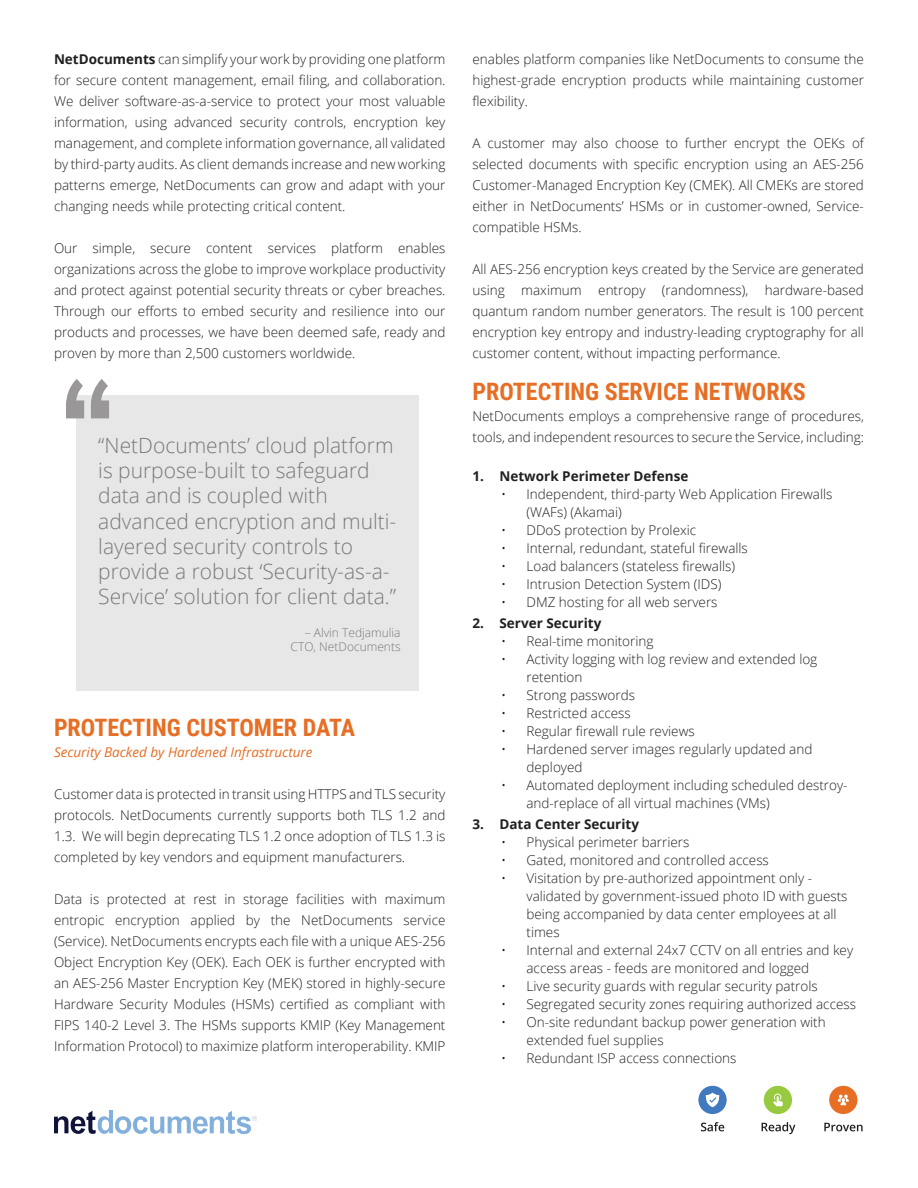
<style>
.page{position:relative;width:918px;height:1188px;background:#fff}
.page>*{position:absolute;margin:0;border:0;box-sizing:border-box;transform-origin:0 0}
.t1{font:800 condensed 150px "Tw Cen";color:#999798}
.t2{font:700 24px "Roboto Condensed";color:#e66e25}
.t3{font:300 21px/25.2px "Open Sans";color:#77797b}
.t4{font:300 13.5px/21px "Open Sans";color:#202020}
.t5{font:700 13.5px "Open Sans";color:#202020}
.t6{font:italic 13.5px "Open Sans";color:#e66e25}
.t7{font:300 12px/14.4px "Open Sans";color:#77797b;text-align:right}
.s1{font-weight:700}
</style>
<div class="page">
<div style="left:77px;top:396px;width:342px;height:295px;background:#e8e7e8"></div>
<div style="left:698px;top:1086px;width:29px;height:28px;background:#4079bd;border-radius:50%"></div>
<svg style="left:706px;top:1093px;width:13px;height:14px"></svg>
<svg style="left:701px;top:1122px;width:23px;height:9px"></svg>
<div style="left:764px;top:1086px;width:28px;height:28px;background:#97ca3f;border-radius:50%"></div>
<svg style="left:773px;top:1094px;width:10px;height:12px"></svg>
<svg style="left:762px;top:1122px;width:33px;height:12px"></svg>
<div style="left:829px;top:1086px;width:28px;height:28px;background:#e76f25;border-radius:50%"></div>
<svg style="left:838px;top:1095px;width:11px;height:10px"></svg>
<svg style="left:824px;top:1123px;width:39px;height:8px"></svg>
<img style="left:54px;top:1110px;width:202px;height:24px">
<p class="t4" style="left:54px;top:49px;width:393px;text-align:justify"><span class="s1">NetDocuments</span> can simplify your work by providing one platform for secure content management, email filing, and collaboration.<br>We deliver software-as-a-service to protect your most valuable information, using advanced security controls, encryption key management, and complete information governance, all validated by third-party audits. As client demands increase and new working patterns emerge, NetDocuments can grow and adapt with your changing needs while protecting critical content.</p>
<p class="t4" style="left:54px;top:238px;width:393px;text-align:justify">Our simple, secure content services platform enables organizations across the globe to improve workplace productivity and protect against potential security threats or cyber breaches.<br>Through our efforts to embed security and resilience into our products and processes, we have been deemed safe, ready and proven by more than 2,500 customers worldwide.</p>
<h1 class="t1" style="left:54px;top:343px;width:67px">“</h1>
<h3 class="t3" style="left:98px;top:432px;width:300px">“NetDocuments’ cloud platform is purpose-built to safeguard data and is coupled with advanced encryption and multi&shy;layered security controls to provide a robust ‘Security-as-a-<br>Service’ solution for client data.”</h3>
<p class="t7" style="left:291px;top:625px;width:112px">– Alvin Tedjamulia<br>CTO, NetDocuments</p>
<h2 class="t2" style="left:54px;top:711px;width:303px">PROTECTING CUSTOMER DATA</h2>
<p class="t6" style="left:54px;top:743px;width:260px">Security Backed by Hardened Infrastructure</p>
<p class="t4" style="left:54px;top:784px;width:393px;text-align:justify">Customer data is protected in transit using HTTPS and TLS security protocols. NetDocuments currently supports both TLS 1.2 and 1.3. We will begin deprecating TLS 1.2 once adoption of TLS 1.3 is completed by key vendors and equipment manufacturers.</p>
<p class="t4" style="left:54px;top:889px;width:393px;text-align:justify">Data is protected at rest in storage facilities with maximum entropic encryption applied by the NetDocuments service (Service). NetDocuments encrypts each file with a unique AES-256<br>Object Encryption Key (OEK). Each OEK is further encrypted with an AES-256 Master Encryption Key (MEK) stored in highly-secure Hardware Security Modules (HSMs) certified as compliant with FIPS 140-2 Level 3. The HSMs supports KMIP (Key Management Information Protocol) to maximize platform interoperability. KMIP</p>
<p class="t4" style="left:472px;top:49px;width:393px;text-align:justify">enables platform companies like NetDocuments to consume the highest-grade encryption products while maintaining customer flexibility.</p>
<p class="t4" style="left:472px;top:133px;width:393px;text-align:justify">A customer may also choose to further encrypt the OEKs of selected documents with specific encryption using an AES-256<br>Customer-Managed Encryption Key (CMEK). All CMEKs are stored either in NetDocuments’ HSMs or in customer-owned, Service&shy;compatible HSMs.</p>
<p class="t4" style="left:472px;top:259px;width:393px;text-align:justify">All AES-256 encryption keys created by the Service are generated using maximum entropy (randomness), hardware-based quantum random number generators. The result is 100 percent encryption key entropy and industry-leading cryptography for all customer content, without impacting performance.</p>
<h2 class="t2" style="left:472px;top:375px;width:335px">PROTECTING SERVICE NETWORKS</h2>
<p class="t4" style="left:472px;top:406px;width:393px">NetDocuments employs a comprehensive range of procedures, tools, and independent resources to secure the Service, including:</p>
<p class="t5" style="left:472px;top:467px;width:217px">1. Network Perimeter Defense</p>
<p class="t4" style="left:526px;top:485px;width:307px;line-height:18px;text-indent:-25px">• Independent, third-party Web Application Firewalls (WAFs) (Akamai)</p>
<p class="t4" style="left:501px;top:520px;width:197px">• DDoS protection by Prolexic</p>
<p class="t4" style="left:501px;top:538px;width:248px">• Internal, redundant, stateful firewalls</p>
<p class="t4" style="left:501px;top:556px;width:235px">• Load balancers (stateless firewalls)</p>
<p class="t4" style="left:501px;top:574px;width:222px">• Intrusion Detection System (IDS)</p>
<p class="t4" style="left:501px;top:592px;width:218px">• DMZ hosting for all web servers</p>
<p class="t5" style="left:472px;top:614px;width:130px">2. Server Security</p>
<p class="t4" style="left:501px;top:631px;width:154px">• Real-time monitoring</p>
<p class="t4" style="left:526px;top:650px;width:292px;line-height:18px;text-indent:-25px">• Activity logging with log review and extended log retention</p>
<p class="t4" style="left:501px;top:685px;width:135px">• Strong passwords</p>
<p class="t4" style="left:501px;top:703px;width:131px">• Restricted access</p>
<p class="t4" style="left:501px;top:721px;width:195px">• Regular firewall rule reviews</p>
<p class="t4" style="left:526px;top:740px;width:287px;line-height:18px;text-indent:-25px">• Hardened server images regularly updated and deployed</p>
<p class="t4" style="left:526px;top:776px;width:323px;line-height:18px;text-indent:-25px">• Automated deployment including scheduled destroy&shy;and-replace of all virtual machines (VMs)</p>
<p class="t5" style="left:472px;top:815px;width:168px">3. Data Center Security</p>
<p class="t4" style="left:501px;top:832px;width:190px">• Physical perimeter barriers</p>
<p class="t4" style="left:501px;top:850px;width:269px">• Gated, monitored and controlled access</p>
<p class="t4" style="left:526px;top:869px;width:323px;line-height:18px;text-indent:-25px">• Visitation by pre-authorized appointment only - validated by government-issued photo ID with guests being accompanied by data center employees at all times</p>
<p class="t4" style="left:526px;top:941px;width:328px;line-height:18px;text-indent:-25px">• Internal and external 24x7 CCTV on all entries and key access areas - feeds are monitored and logged</p>
<p class="t4" style="left:501px;top:975px;width:318px">• Live security guards with regular security patrols</p>
<p class="t4" style="left:501px;top:993px;width:356px">• Segregated security zones requiring authorized access</p>
<p class="t4" style="left:526px;top:1013px;width:301px;line-height:18px;text-indent:-25px">• On-site redundant backup power generation with extended fuel supplies</p>
<p class="t4" style="left:501px;top:1047px;width:237px">• Redundant ISP access connections</p>
</div>
